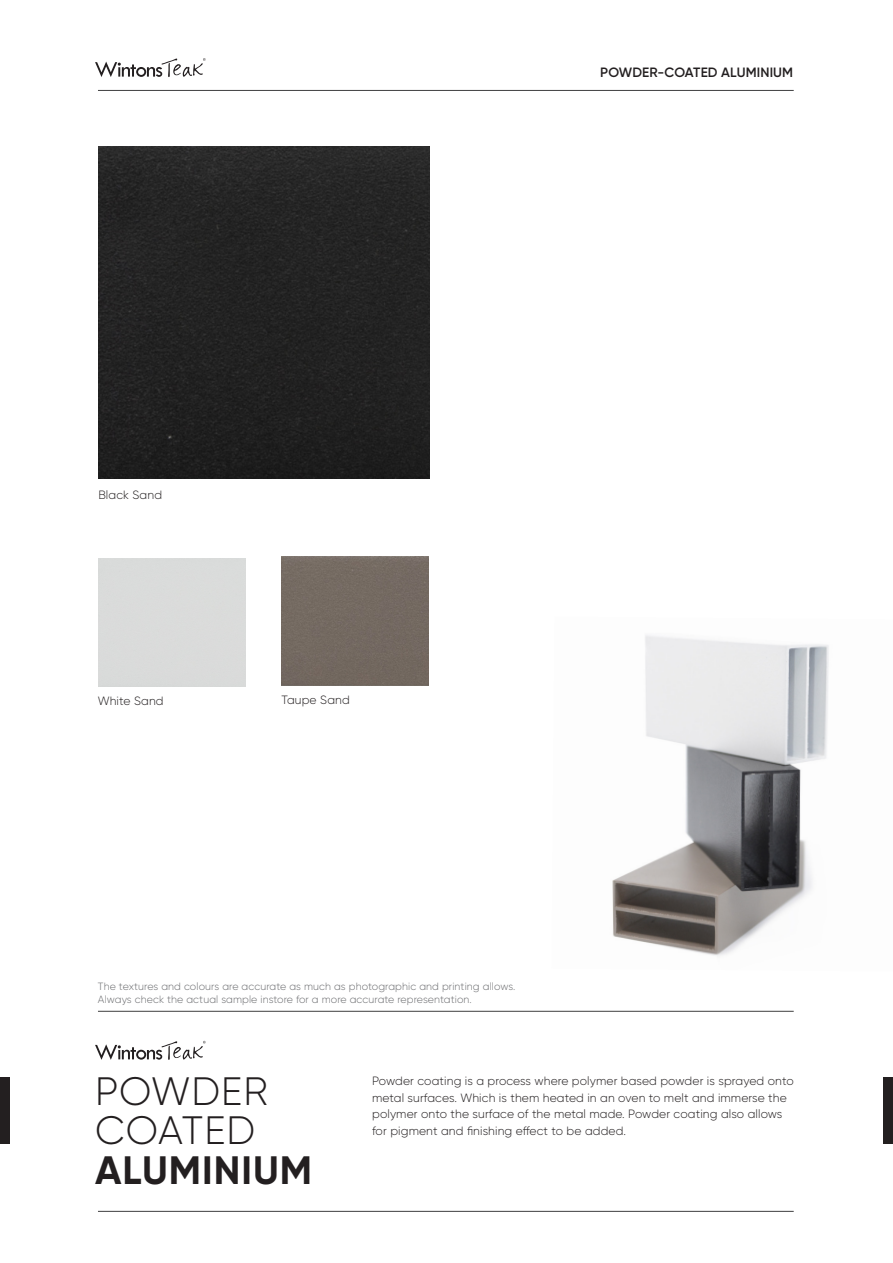
<style>
.page{position:relative;width:893px;height:1263px;background:#fff}
.page>*{position:absolute;margin:0;border:0;box-sizing:border-box;transform-origin:0 0}
.t1{font:300 39.6px/39.6px "Gilroy";letter-spacing:.025em;color:#231f20}
.t2{font:600 13.5px "Gilroy";letter-spacing:.01em;color:#231f20}
.Paragraph_Style_2{font:300 12px/16.5px "Gilroy";letter-spacing:.01em;color:#231f20}
.t3{font:300 10.5px/13.5px "Gilroy";letter-spacing:.01em;color:#6c6d70}
.s1{font-weight:700}
</style>
<div class="page">
<img style="left:612px;top:635px;width:217px;height:321px">
<svg style="left:95px;top:58px;width:111px;height:19px"></svg>
<div style="left:0;top:1077px;width:10px;height:67px;background:#231f20"></div>
<div style="left:883px;top:1077px;width:10px;height:67px;background:#231f20"></div>
<hr style="left:98px;top:1011px;width:696px;height:1px;background:#3e3e3f">
<hr style="left:98px;top:90px;width:696px;height:1px;background:#3e3e3f">
<hr style="left:98px;top:1211px;width:696px;height:1px;background:#3e3e3f">
<svg style="left:95px;top:1041px;width:111px;height:19px"></svg>
<img style="left:99px;top:146px;width:330px;height:332px">
<div style="left:282px;top:557px;width:147px;height:128px;background:#746961"></div>
<p class="t2" style="left:600px;top:64px;width:194px">POWDER-COATED ALUMINIUM</p>
<p class="Paragraph_Style_2" style="left:98px;top:487px;width:65px">Black Sand</p>
<p class="Paragraph_Style_2" style="left:98px;top:692px;width:67px">White Sand</p>
<p class="Paragraph_Style_2" style="left:281px;top:692px;width:70px">Taupe Sand</p>
<p class="t3" style="left:98px;top:979px;width:419px">The textures and colours are accurate as much as photographic and printing allows.<br>Always check the actual sample instore for a more accurate representation.</p>
<p class="t1" style="left:95px;top:1071px;width:219px">POWDER<br>COATED<br><span class="s1">ALUMINIUM</span></p>
<p class="Paragraph_Style_2" style="left:372px;top:1073px;width:423px">Powder coating is a process where polymer based powder is sprayed onto metal surfaces. Which is them heated in an oven to melt and immerse the polymer onto the surface of the metal made. Powder coating also allows for pigment and finishing effect to be added.</p>
</div>
